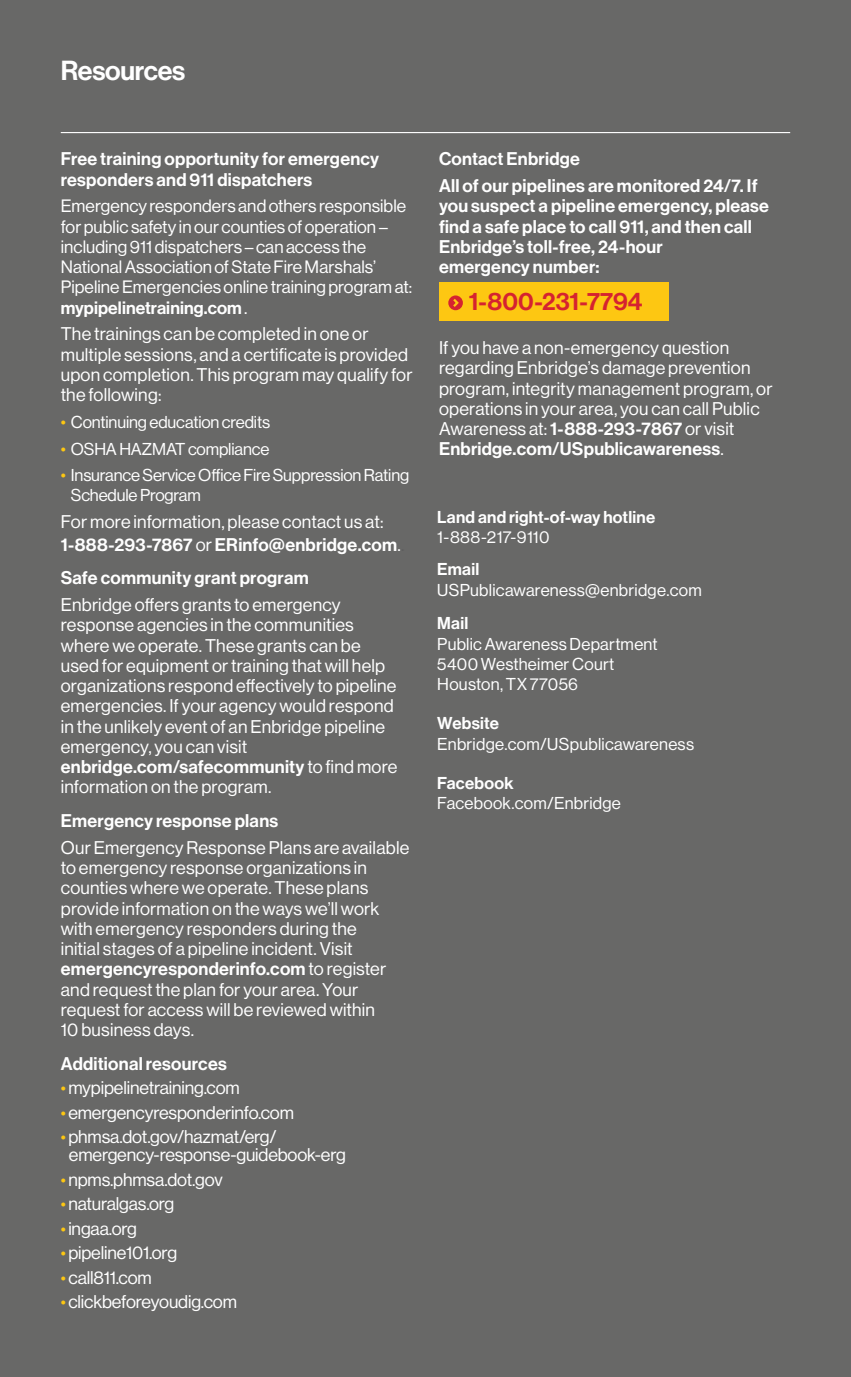
<style>
.page{position:relative;width:851px;height:1377px;background:#fff}
.page>*{position:absolute;margin:0;border:0;box-sizing:border-box;transform-origin:0 0}
.t1{font:27px "N Haas Grotesk DS Std 65 Md";letter-spacing:-.01em;color:#fff}
.t2{font:24.75px "N Haas Grotesk DS Std 65 Md";color:#d52330}
.t3{font:18px/20.2px "N Haas Grotesk DS Std 55 Rg";letter-spacing:.01em;color:#fff}
.t4{font:18px/20.2px "N Haas Grotesk DS Std 65 Md";letter-spacing:.015em;color:#fff}
.t5{font:18px/18px "N Haas Grotesk DS Std 55 Rg";letter-spacing:-.01em;color:#fff}
.t6{font:17.55px/20.2px "N Haas Grotesk DS Std 55 Rg";letter-spacing:.005em;color:#fff}
.t7{font:17.55px "N Haas Grotesk DS Std 65 Md";letter-spacing:.005em;color:#fff}
.t8{font:16.88px/20.2px "N Haas Grotesk DS Std 55 Rg";letter-spacing:.005em;color:#fff}
.t9{font:16.88px "N Haas Grotesk DS Std 65 Md";letter-spacing:.015em;color:#fff}
.s1{font-family:"N Haas Grotesk DS Std 55 Rg";font-size:18px}
.s2{color:#fdc712}
.s3{font-family:"N Haas Grotesk DS Std 55 Rg"}
.s4{font-family:"N Haas Grotesk DS Std 55 Rg";color:#5e5e5f}
.s5{font-size:16.88px;color:#fdc712}
.s6{font-family:"N Haas Grotesk DS Std 65 Md"}
</style>
<div class="page">
<div style="left:0;top:0;width:850px;height:1377px;background:#686867"></div>
<hr style="left:61px;top:132px;width:729px;height:1px;background:#fff">
<div style="left:439px;top:283px;width:229px;height:38px;background:#fdc712"></div>
<svg style="left:448px;top:295px;width:15px;height:15px"></svg>
<svg style="left:451px;top:296px;width:9px;height:13px"></svg>
<h1 class="t1" style="left:61px;top:55px;width:126px">Resources</h1>
<p class="t4" style="left:61px;top:149px;width:320px">Free training opportunity for emergency responders and 911 dispatchers</p>
<p class="t6" style="left:61px;top:196px;width:353px">Emergency responders and others responsible for public safety in our counties of operation – including 911 dispatchers – can access the National Association of State Fire Marshals’ Pipeline Emergencies online training program at:</p>
<p class="t7" style="left:61px;top:297px;width:188px">mypipelinetraining.com <span class="s1">.</span></p>
<p class="t3" style="left:61px;top:324px;width:353px">The trainings can be completed in one or multiple sessions, and a certificate is provided upon completion. This program may qualify for the following:</p>
<p class="t8" style="left:61px;top:412px;width:211px"><span class="s2">•</span> Continuing education credits</p>
<p class="t8" style="left:61px;top:439px;width:210px"><span class="s2">•</span> OSHA HAZMAT compliance</p>
<p class="t8" style="left:71px;top:465px;width:340px;text-indent:-10px"><span class="s2">•</span> Insurance Service Office Fire Suppression Rating<br>Schedule Program</p>
<p class="t3" style="left:61px;top:512px;width:324px">For more information, please contact us at:</p>
<p class="t4" style="left:61px;top:528px;width:345px;line-height:33.8px">1-888-293-7867 <span class="s3">or</span> ERinfo@enbridge.com<span class="s3">.</span><span class="s4">.<br></span>Safe community grant program</p>
<p class="t3" style="left:61px;top:595px;width:337px">Enbridge offers grants to emergency response agencies in the communities where we operate. These grants can be used for equipment or training that will help organizations respond effectively to pipeline emergencies. If your agency would respond in the unlikely event of an Enbridge pipeline emergency, you can visit</p>
<p class="t4" style="left:61px;top:757px;width:338px">enbridge.com/safecommunity <span class="s3">to find more</span></p>
<p class="t3" style="left:61px;top:777px;width:212px">information on the program.</p>
<p class="t4" style="left:61px;top:811px;width:219px">Emergency response plans</p>
<p class="t3" style="left:61px;top:838px;width:350px">Our Emergency Response Plans are available to emergency response organizations in counties where we operate. These plans provide information on the ways we’ll work with emergency responders during the<br>initial stages of a pipeline incident. Visit</p>
<p class="t4" style="left:61px;top:959px;width:327px">emergencyresponderinfo.com <span class="s3">to register</span></p>
<p class="t3" style="left:61px;top:979px;width:316px">and request the plan for your area. Your request for access will be reviewed within<br>10 business days.</p>
<p class="t4" style="left:61px;top:1054px;width:167px">Additional resources</p>
<p class="t5" style="left:61px;top:1079px;width:180px"><span class="s5">•</span> mypipelinetraining.com</p>
<p class="t5" style="left:61px;top:1104px;width:235px"><span class="s5">•</span> emergencyresponderinfo.com</p>
<p class="t5" style="left:69px;top:1128px;width:278px;text-indent:-8px"><span class="s5">•</span> phmsa.dot.gov/hazmat/erg/ emergency-response-guidebook-erg</p>
<p class="t5" style="left:61px;top:1171px;width:163px"><span class="s5">•</span> npms.phmsa.dot.gov</p>
<p class="t5" style="left:61px;top:1195px;width:115px"><span class="s5">•</span> naturalgas.org</p>
<p class="t5" style="left:61px;top:1220px;width:78px"><span class="s5">•</span> ingaa.org</p>
<p class="t5" style="left:61px;top:1244px;width:118px"><span class="s5">•</span> pipeline101.org</p>
<p class="t5" style="left:61px;top:1269px;width:93px"><span class="s5">•</span> call811.com</p>
<p class="t5" style="left:61px;top:1293px;width:178px"><span class="s5">•</span> clickbeforeyoudig.com</p>
<p class="t4" style="left:439px;top:146px;width:320px;line-height:26.8px">Contact Enbridge<br>All of our pipelines are monitored 24/7. If</p>
<p class="t4" style="left:439px;top:196px;width:331px">you suspect a pipeline emergency, please find a safe place to call 911, and then call Enbridge’s toll-free, 24-hour<br>emergency number:</p>
<h2 class="t2" style="left:468px;top:287px;width:175px">1-800-231-7794</h2>
<p class="t3" style="left:439px;top:338px;width:335px">If you have a non-emergency question regarding Enbridge’s damage prevention program, integrity management program, or operations in your area, you can call Public Awareness at: <span class="s6">1-888-293-7867</span> or visit</p>
<p class="t4" style="left:439px;top:439px;width:286px">Enbridge.com/USpublicawareness<span class="s3">.</span></p>
<p class="t9" style="left:437px;top:507px;width:219px">Land and right-of-way hotline</p>
<p class="t8" style="left:437px;top:527px;width:114px">1-888-217-9110</p>
<p class="t9" style="left:437px;top:560px;width:44px">Email</p>
<p class="t8" style="left:437px;top:580px;width:266px">USPublicawareness@enbridge.com</p>
<p class="t9" style="left:437px;top:614px;width:33px">Mail</p>
<p class="t8" style="left:437px;top:634px;width:222px">Public Awareness Department<br>5400 Westheimer Court<br>Houston, TX 77056</p>
<p class="t9" style="left:437px;top:714px;width:63px">Website</p>
<p class="t8" style="left:437px;top:734px;width:258px">Enbridge.com/USpublicawareness</p>
<p class="t9" style="left:437px;top:773px;width:78px">Facebook</p>
<p class="t8" style="left:437px;top:793px;width:185px">Facebook.com/Enbridge</p>
</div>
